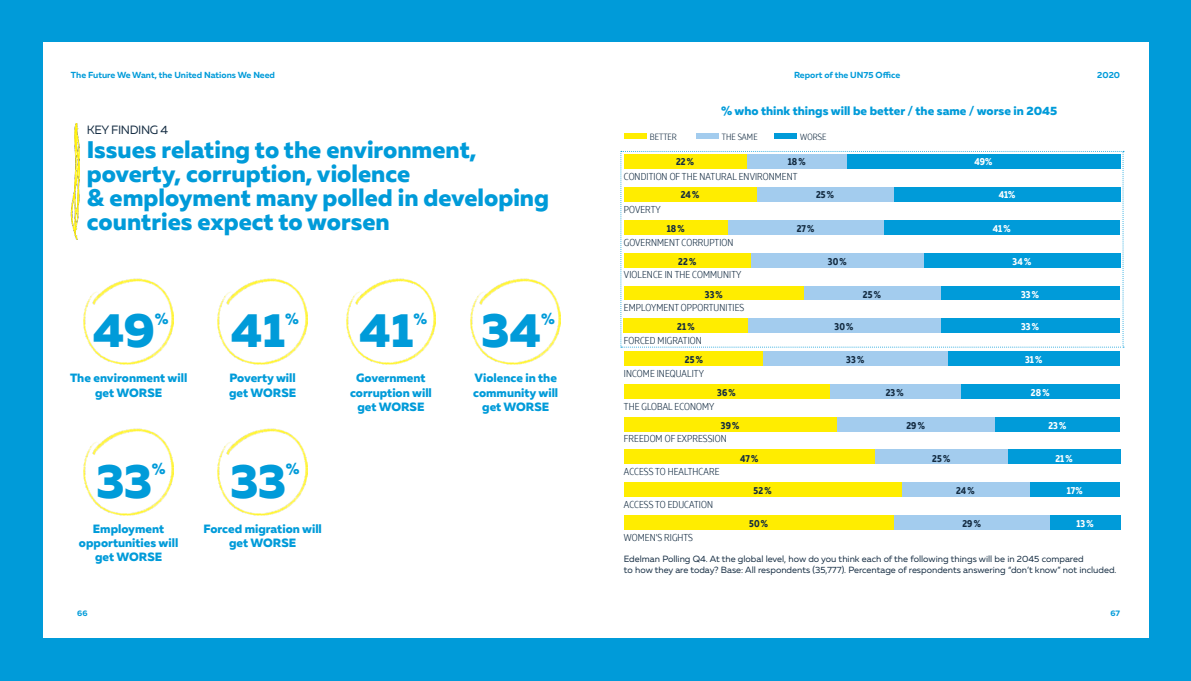
<style>
.page{position:relative;width:1191px;height:681px;background:#fff}
.page>*{position:absolute;margin:0;border:0;box-sizing:border-box;transform-origin:0 0}
.t1{font:800 48.1px "Muller";letter-spacing:-.015em;color:#009bd9}
.t2{font:800 24px/24px "Muller";color:#009bd9}
.t3{font:800 14.8px "Muller";color:#009bd9}
.t4{font:800 12px/14.4px "Muller";color:#009bd9;text-align:center}
.t5{font:12px "Muller";letter-spacing:-.03em;color:#132b41}
.t6{font:300 10px "Muller Narrow";letter-spacing:.01em;color:#132b41}
.t7{font:700 10px "Muller Narrow";letter-spacing:.005em;color:#132b41}
.t8{font:700 10px "Muller Narrow";letter-spacing:.005em;color:#fff}
.t9{font:9px/10.8px "Muller";color:#132b41}
.t10{font:300 9px "Muller Narrow";letter-spacing:.01em;color:#132b41}
.t11{font:700 8.8px "Muller";color:#009bd9}
.t12{font:700 8px "Muller";color:#009bd9}
</style>
<div class="page">
<div style="left:0;top:0;width:1191px;height:680px;background:#009bd9"></div>
<div style="left:43px;top:43px;width:1105px;height:595px;background:#fff"></div>
<img style="left:71px;top:123px;width:8px;height:117px">
<div style="left:1050px;top:515px;width:70px;height:14px;background:#009bd9"></div>
<div style="left:893px;top:515px;width:157px;height:14px;background:#a3ccee"></div>
<div style="left:624px;top:515px;width:269px;height:14px;background:#ffed00"></div>
<div style="left:1029px;top:482px;width:91px;height:14px;background:#009bd9"></div>
<div style="left:901px;top:482px;width:128px;height:14px;background:#a3ccee"></div>
<div style="left:624px;top:482px;width:277px;height:14px;background:#ffed00"></div>
<div style="left:1008px;top:449px;width:112px;height:15px;background:#009bd9"></div>
<div style="left:874px;top:449px;width:134px;height:15px;background:#a3ccee"></div>
<div style="left:624px;top:449px;width:250px;height:15px;background:#ffed00"></div>
<div style="left:994px;top:417px;width:126px;height:14px;background:#009bd9"></div>
<div style="left:836px;top:417px;width:158px;height:14px;background:#a3ccee"></div>
<div style="left:624px;top:417px;width:212px;height:14px;background:#ffed00"></div>
<div style="left:960px;top:384px;width:160px;height:14px;background:#009bd9"></div>
<div style="left:829px;top:384px;width:131px;height:14px;background:#a3ccee"></div>
<div style="left:624px;top:384px;width:205px;height:14px;background:#ffed00"></div>
<div style="left:947px;top:351px;width:173px;height:14px;background:#009bd9"></div>
<div style="left:624px;top:351px;width:139px;height:14px;background:#ffed00"></div>
<div style="left:763px;top:351px;width:184px;height:14px;background:#a3ccee"></div>
<div style="left:774px;top:134px;width:23px;height:5px;background:#009bd9"></div>
<div style="left:696px;top:134px;width:23px;height:5px;background:#a3ccee"></div>
<div style="left:624px;top:134px;width:23px;height:5px;background:#ffed00"></div>
<svg style="left:620px;top:151px;width:504px;height:196px"></svg>
<img style="left:218px;top:278px;width:89px;height:86px">
<img style="left:218px;top:428px;width:89px;height:87px">
<img style="left:471px;top:278px;width:89px;height:86px">
<img style="left:84px;top:278px;width:89px;height:86px">
<img style="left:84px;top:428px;width:89px;height:87px">
<img style="left:346px;top:278px;width:90px;height:86px">
<p class="t11" style="left:71px;top:69px;width:205px">The Future We Want, the United Nations We Need</p>
<p class="t5" style="left:87px;top:122px;width:83px">KEY FINDING 4</p>
<h2 class="t2" style="left:87px;top:137px;width:464px">Issues relating to the environment, poverty, corruption, violence<br>&amp; employment many polled in developing countries expect to worsen</h2>
<h1 class="t1" style="left:93px;top:300px;width:64px">49</h1>
<p class="t3" style="left:155px;top:309px;width:15px">%</p>
<h1 class="t1" style="left:231px;top:300px;width:56px">41</h1>
<p class="t3" style="left:285px;top:309px;width:15px">%</p>
<h1 class="t1" style="left:359px;top:300px;width:56px">41</h1>
<p class="t3" style="left:413px;top:309px;width:15px">%</p>
<h1 class="t1" style="left:481px;top:300px;width:62px">34</h1>
<p class="t3" style="left:541px;top:309px;width:15px">%</p>
<p class="t4" style="left:70px;top:370px;width:119px">The environment will get WORSE</p>
<p class="t4" style="left:229px;top:370px;width:69px;text-align:left">Poverty will get WORSE</p>
<p class="t4" style="left:350px;top:370px;width:83px">Government corruption will get WORSE</p>
<p class="t4" style="left:473px;top:370px;width:87px">Violence in the community will get WORSE</p>
<h1 class="t1" style="left:96px;top:450px;width:58px">33</h1>
<p class="t3" style="left:152px;top:459px;width:15px">%</p>
<h1 class="t1" style="left:230px;top:450px;width:58px">33</h1>
<p class="t3" style="left:286px;top:459px;width:15px">%</p>
<p class="t4" style="left:79px;top:521px;width:101px">Employment opportunities will get WORSE</p>
<p class="t4" style="left:203px;top:521px;width:120px">Forced migration will get WORSE</p>
<p class="t11" style="left:794px;top:70px;width:108px">Report of the UN75 Office</p>
<p class="t11" style="left:1097px;top:69px;width:24px">2020</p>
<p class="t11" style="left:882px;top:70px;width:10px">f</p>
<p class="t4" style="left:721px;top:103px;width:338px">% who think things will be better / the same / worse in 2045</p>
<p class="t10" style="left:649px;top:131px;width:29px">BETTER</p>
<p class="t10" style="left:722px;top:131px;width:37px">THE SAME</p>
<p class="t10" style="left:800px;top:131px;width:28px">WORSE</p>
<p class="t7" style="left:676px;top:155px;width:19px">22%</p>
<p class="t7" style="left:787px;top:155px;width:20px">18%</p>
<p class="t8" style="left:974px;top:155px;width:19px">49%</p>
<p class="t6" style="left:624px;top:170px;width:175px">CONDITION OF THE NATURAL ENVIRONMENT</p>
<p class="t7" style="left:680px;top:188px;width:20px">24%</p>
<p class="t7" style="left:816px;top:188px;width:20px">25%</p>
<p class="t8" style="left:998px;top:188px;width:18px">41%</p>
<p class="t6" style="left:624px;top:203px;width:38px">POVERTY</p>
<p class="t7" style="left:667px;top:222px;width:20px">18%</p>
<p class="t7" style="left:796px;top:222px;width:19px">27%</p>
<p class="t8" style="left:992px;top:222px;width:19px">41%</p>
<p class="t6" style="left:624px;top:236px;width:111px">GOVERNMENT CORRUPTION</p>
<p class="t7" style="left:678px;top:255px;width:19px">22%</p>
<p class="t7" style="left:828px;top:255px;width:20px">30%</p>
<p class="t8" style="left:1012px;top:255px;width:20px">34%</p>
<p class="t6" style="left:624px;top:269px;width:119px">VIOLENCE IN THE COMMUNITY</p>
<p class="t7" style="left:705px;top:288px;width:19px">33%</p>
<p class="t7" style="left:863px;top:288px;width:20px">25%</p>
<p class="t8" style="left:1021px;top:288px;width:19px">33%</p>
<p class="t6" style="left:624px;top:302px;width:122px">EMPLOYMENT OPPORTUNITIES</p>
<p class="t7" style="left:677px;top:320px;width:19px">21%</p>
<p class="t7" style="left:834px;top:320px;width:20px">30%</p>
<p class="t8" style="left:1021px;top:320px;width:19px">33%</p>
<p class="t6" style="left:624px;top:334px;width:79px">FORCED MIGRATION</p>
<p class="t7" style="left:685px;top:353px;width:20px">25%</p>
<p class="t7" style="left:846px;top:353px;width:19px">33%</p>
<p class="t8" style="left:1025px;top:353px;width:19px">31%</p>
<p class="t6" style="left:624px;top:367px;width:82px">INCOME INEQUALITY</p>
<p class="t7" style="left:717px;top:386px;width:20px">36%</p>
<p class="t7" style="left:885px;top:386px;width:19px">23%</p>
<p class="t8" style="left:1031px;top:386px;width:20px">28%</p>
<p class="t6" style="left:624px;top:400px;width:92px">THE GLOBAL ECONOMY</p>
<p class="t7" style="left:721px;top:419px;width:20px">39%</p>
<p class="t7" style="left:906px;top:419px;width:20px">29%</p>
<p class="t8" style="left:1048px;top:419px;width:19px">23%</p>
<p class="t6" style="left:624px;top:433px;width:104px">FREEDOM OF EXPRESSION</p>
<p class="t6" style="left:624px;top:465px;width:97px">ACCESS TO HEALTHCARE</p>
<p class="t6" style="left:624px;top:498px;width:91px">ACCESS TO EDUCATION</p>
<p class="t6" style="left:624px;top:531px;width:71px">WOMEN’S RIGHTS</p>
<p class="t7" style="left:740px;top:451px;width:20px">47%</p>
<p class="t7" style="left:932px;top:451px;width:20px">25%</p>
<p class="t8" style="left:1055px;top:451px;width:19px">21%</p>
<p class="t7" style="left:753px;top:484px;width:19px">52%</p>
<p class="t7" style="left:956px;top:484px;width:20px">24%</p>
<p class="t8" style="left:1066px;top:484px;width:17px">17%</p>
<p class="t7" style="left:749px;top:517px;width:20px">50%</p>
<p class="t7" style="left:962px;top:517px;width:20px">29%</p>
<p class="t8" style="left:1076px;top:517px;width:19px">13%</p>
<p class="t9" style="left:624px;top:553px;width:494px">Edelman Polling Q4. At the global level, how do you think each of the following things will be in 2045 compared<br>to how they are today? Base: All respondents (35,777). Percentage of respondents answering “don’t know” not included.</p>
<p class="t12" style="left:77px;top:608px;width:12px">66</p>
<p class="t12" style="left:1110px;top:608px;width:11px">67</p>
</div>
